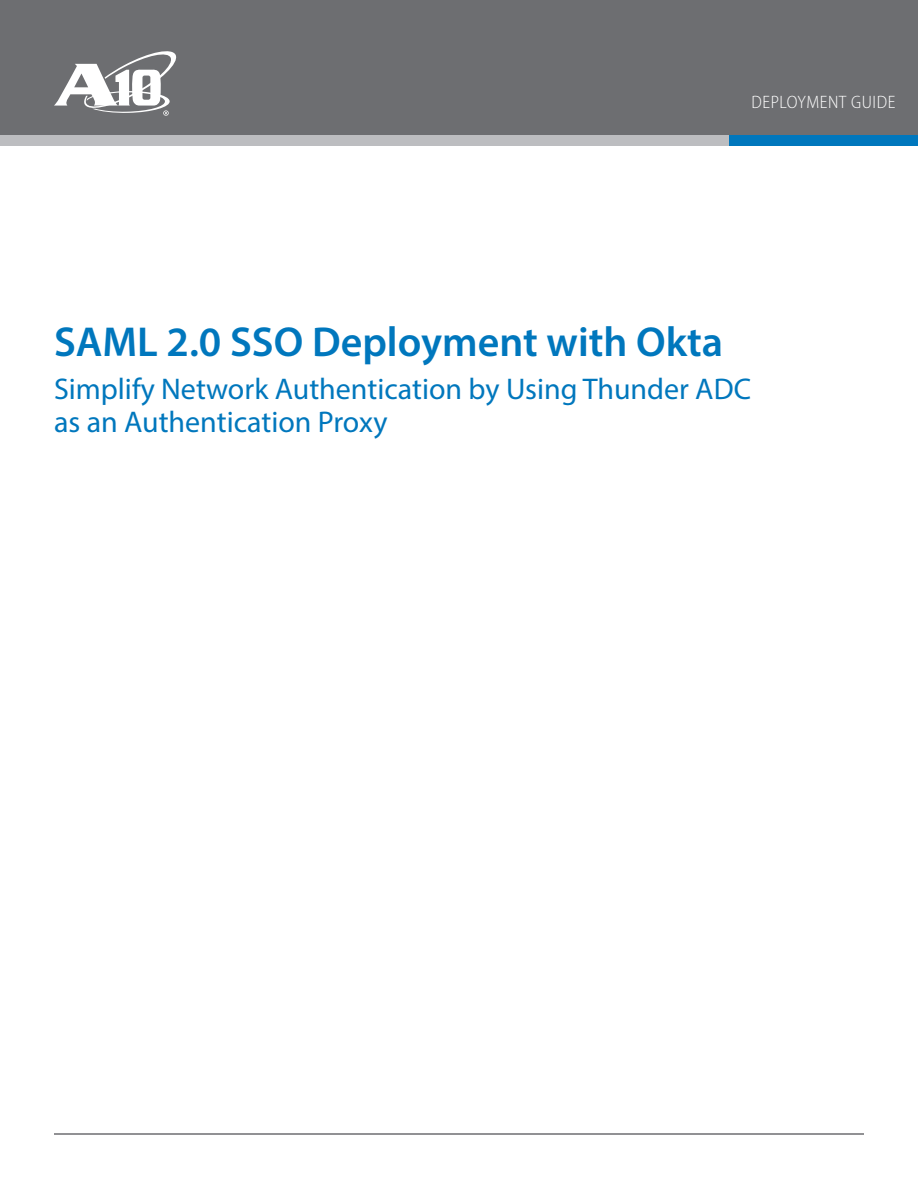
<style>
.page{position:relative;width:918px;height:1188px;background:#fff}
.page>*{position:absolute;margin:0;border:0;box-sizing:border-box;transform-origin:0 0}
.t1{font:600 42px "Myriad Pro";color:#0077bd}
.t2{font:30px/33px "Myriad Pro";color:#0077bd}
.t3{font:300 semi-condensed 18px "Myriad Pro";letter-spacing:.03em;color:#fff}
</style>
<div class="page">
<div style="left:0;top:0;width:918px;height:135px;background:#6d6e71"></div>
<svg style="left:54px;top:51px;width:123px;height:65px"></svg>
<hr style="left:54px;top:1133px;width:810px;height:2px;background:#6d6e71">
<div style="left:0;top:135px;width:918px;height:11px;background:#bcbdc0"></div>
<div style="left:729px;top:135px;width:189px;height:11px;background:#0077bd"></div>
<p class="t3" style="left:752px;top:91px;width:145px">DEPLOYMENT GUIDE</p>
<h1 class="t1" style="left:54px;top:325px;width:671px">SAML 2.0 SSO Deployment with Okta</h1>
<p class="t2" style="left:54px;top:375px;width:699px">Simplify Network Authentication by Using Thunder ADC as an Authentication Proxy</p>
</div>
